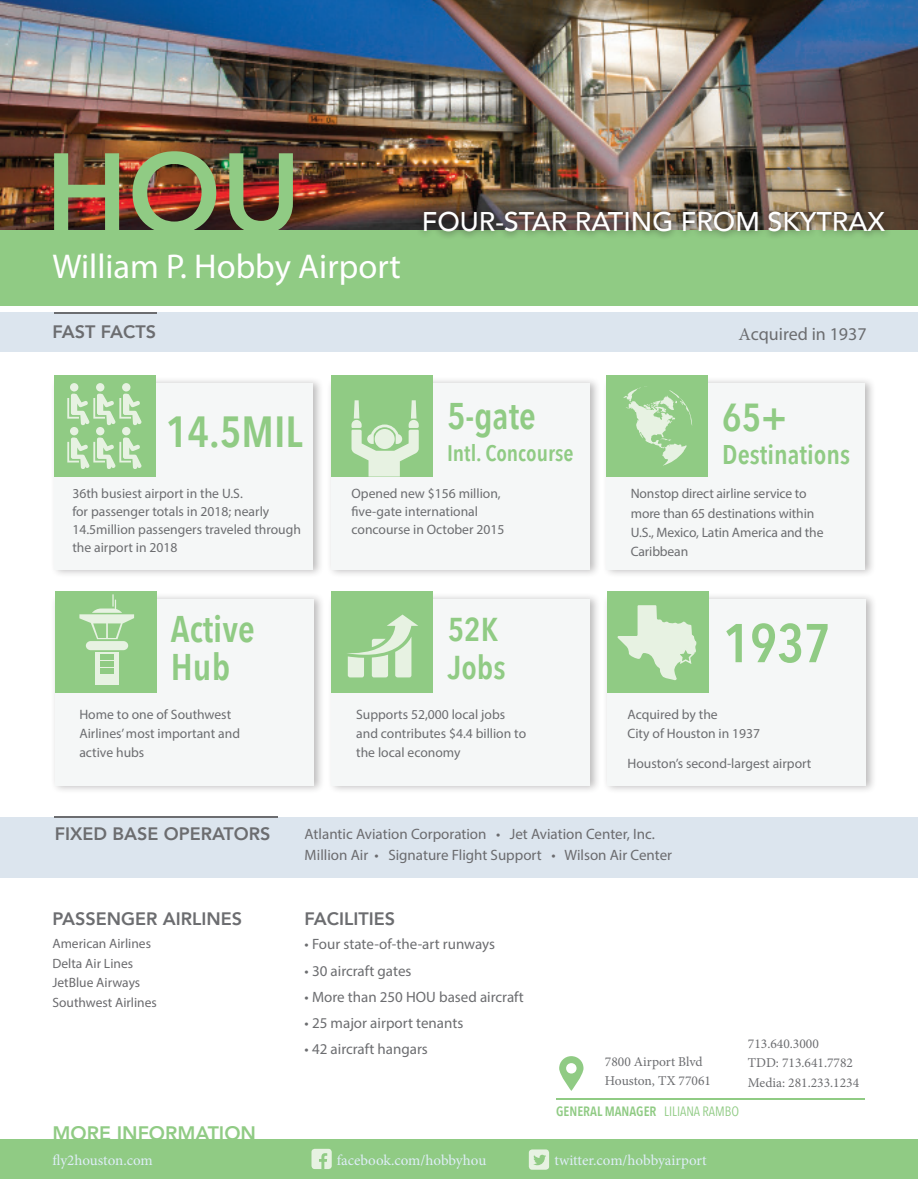
<style>
.page{position:relative;width:918px;height:1188px;background:#fff}
.page>*{position:absolute;margin:0;border:0;box-sizing:border-box;transform-origin:0 0}
.t1{font:800 111.6px "Avenir";color:#90cb84}
.t2{font:600 54px "Avenir Next Condensed";color:#90cb84}
.t3{font:600 43.5px "Avenir Next Condensed";color:#90cb84}
.t4{font:600 39px "Avenir Next Condensed";color:#90cb84}
.t5{font:600 37.05px/38.2px "Avenir Next Condensed";color:#90cb84}
.t6{font:34.5px "Myriad Pro";color:#fff}
.t7{font:600 33px/38.2px "Avenir Next Condensed";color:#90cb84}
.t8{font:500 27px "Avenir";color:#fff}
.t9{font:600 27px "Avenir Next Condensed";color:#90cb84}
.t10{font:600 22.5px "Avenir Next Condensed";color:#90cb84}
.t11{font:800 19.5px "Avenir";color:#90cb84}
.t12{font:800 18px "Avenir";color:#6c6d70}
.t13{font:18px "Myriad Pro";color:#6c6d70}
.t14{font:15px "Myriad Pro";color:#6c6d70}
.t15{font:15px/21px "Myriad Pro";color:#6b6b6e}
.t16{font:15px "Minion Pro";letter-spacing:-.005em;color:#dfedf8}
.t17{font:13.65px/19px "Myriad Pro";color:#6c6d70}
.t18{font:13.5px/19.5px "Minion Pro";color:#6c6d70}
.t19{font:13.5px "Myriad Pro";color:#6b6b6e}
.t20{font:600 13.5px "Avenir Next Condensed";color:#90cb84}
.s1{font-family:"Minion Pro"}
.s2{font-weight:400}
</style>
<div class="page">
<img style="left:0;top:0;width:918px;height:230px">
<div style="left:0;top:230px;width:918px;height:76px;background:#90cb84"></div>
<div style="left:51px;top:592px;width:274px;height:203px;background:#231f20;opacity:.3"></div>
<div style="left:55px;top:599px;width:258px;height:187px;background:#f5f7f7"></div>
<div style="left:55px;top:591px;width:101px;height:102px;background:#90cb84"></div>
<div style="left:327px;top:376px;width:274px;height:203px;background:#231f20;opacity:.3"></div>
<div style="left:331px;top:383px;width:258px;height:187px;background:#f5f7f7"></div>
<div style="left:331px;top:375px;width:101px;height:102px;background:#90cb84"></div>
<div style="left:602px;top:376px;width:274px;height:203px;background:#231f20;opacity:.3"></div>
<div style="left:606px;top:383px;width:259px;height:187px;background:#f5f7f7"></div>
<div style="left:606px;top:375px;width:102px;height:102px;background:#90cb84"></div>
<div style="left:603px;top:592px;width:274px;height:203px;background:#231f20;opacity:.3"></div>
<div style="left:607px;top:599px;width:258px;height:187px;background:#f5f7f7"></div>
<div style="left:607px;top:591px;width:102px;height:102px;background:#90cb84"></div>
<div style="left:50px;top:376px;width:274px;height:203px;background:#231f20;opacity:.3"></div>
<div style="left:54px;top:383px;width:259px;height:187px;background:#f5f7f7"></div>
<div style="left:54px;top:375px;width:102px;height:102px;background:#90cb84"></div>
<svg style="left:623px;top:386px;width:69px;height:80px"></svg>
<div style="left:0;top:817px;width:918px;height:61px;background:#dce5ee"></div>
<div style="left:0;top:312px;width:918px;height:40px;background:#dce5ee"></div>
<hr style="left:54px;top:312px;width:102px;height:2px;background:#6c6d70">
<svg style="left:559px;top:1056px;width:25px;height:35px"></svg>
<hr style="left:556px;top:1098px;width:309px;height:2px;background:#90cb84">
<hr style="left:55px;top:816px;width:223px;height:2px;background:#6c6d70">
<div style="left:327px;top:592px;width:275px;height:203px;background:#231f20;opacity:.3"></div>
<div style="left:332px;top:599px;width:258px;height:187px;background:#f5f7f7"></div>
<div style="left:332px;top:591px;width:101px;height:102px;background:#90cb84"></div>
<div style="left:95px;top:652px;width:23px;height:33px;background:#e7f2e2"></div>
<div style="left:100px;top:655px;width:14px;height:5px;background:#90cb84"></div>
<div style="left:100px;top:662px;width:14px;height:5px;background:#90cb84"></div>
<div style="left:100px;top:669px;width:14px;height:5px;background:#90cb84"></div>
<div style="left:86px;top:641px;width:42px;height:9px;background:#e7f2e2;border-radius:5px"></div>
<svg style="left:79px;top:594px;width:55px;height:45px"></svg>
<div style="left:70px;top:427px;width:8px;height:8px;background:#e7f2e2;border-radius:50%"></div>
<div style="left:96px;top:427px;width:8px;height:8px;background:#e7f2e2;border-radius:50%"></div>
<div style="left:122px;top:427px;width:8px;height:8px;background:#e7f2e2;border-radius:50%"></div>
<svg style="left:67px;top:437px;width:75px;height:32px"></svg>
<div style="left:70px;top:383px;width:8px;height:8px;background:#e7f2e2;border-radius:50%"></div>
<div style="left:96px;top:383px;width:8px;height:8px;background:#e7f2e2;border-radius:50%"></div>
<div style="left:122px;top:383px;width:8px;height:8px;background:#e7f2e2;border-radius:50%"></div>
<svg style="left:67px;top:393px;width:75px;height:33px"></svg>
<svg style="left:347px;top:615px;width:71px;height:62px"></svg>
<svg style="left:617px;top:605px;width:80px;height:76px"></svg>
<svg style="left:352px;top:400px;width:67px;height:77px"></svg>
<div style="left:416px;top:204px;width:476px;height:36px;background:#231f20;opacity:.75"></div>
<div style="left:0;top:1139px;width:918px;height:40px;background:#90cb84"></div>
<div style="left:311px;top:1149px;width:21px;height:20px;background:#e7f2e2;border-radius:3px"></div>
<svg style="left:319px;top:1153px;width:8px;height:16px"></svg>
<div style="left:529px;top:1149px;width:20px;height:21px;background:#e7f2e2;border-radius:3px"></div>
<svg style="left:533px;top:1155px;width:13px;height:10px"></svg>
<p class="t1" style="left:45px;top:107px;width:258px">HOU</p>
<p class="t6" style="left:52px;top:246px;width:350px">William P. Hobby Airport</p>
<p class="t12" style="left:52px;top:317px;width:105px">FAST FACTS</p>
<p class="t3" style="left:166px;top:394px;width:138px">14.5MIL</p>
<p class="t8" style="left:422px;top:199px;width:465px">FOUR-STAR RATING FROM SKYTRAX</p>
<p class="t5" style="left:447px;top:396px;width:90px">5-gate</p>
<p class="t10" style="left:447px;top:434px;width:128px">Intl. Concourse</p>
<p class="t13" style="left:738px;top:323px;width:130px"><span class="s1">A</span>cquired in 1937</p>
<p class="t4" style="left:722px;top:384px;width:66px">65+</p>
<p class="t9" style="left:722px;top:431px;width:129px">Destinations</p>
<p class="t17" style="left:72px;top:485px;width:230px;line-height:17.7px">36th busiest airport in the U.S.<br>for passenger totals in 2018; nearly<br>14.5million passengers traveled through the airport in 2018</p>
<p class="t5" style="left:171px;top:609px;width:85px">Active<br>Hub</p>
<p class="t17" style="left:79px;top:705px;width:162px">Home to one of Southwest<br>Airlines’ most important and active hubs</p>
<p class="t17" style="left:352px;top:485px;width:154px;line-height:17.7px">Opened new $156 million, five-gate international concourse in October 2015</p>
<p class="t7" style="left:448px;top:610px;width:59px">52K<br>Jobs</p>
<p class="t17" style="left:356px;top:705px;width:171px">Supports 52,000 local jobs and contributes $4.4 billion to the local economy</p>
<p class="t17" style="left:631px;top:484px;width:194px">Nonstop direct airline service to more than 65 destinations within<br>U.S., Mexico, Latin America and the<br>Caribbean</p>
<p class="t2" style="left:723px;top:597px;width:109px">1937</p>
<p class="t17" style="left:628px;top:705px;width:134px">Acquired by the<br>City of Houston in 1937</p>
<p class="t17" style="left:628px;top:754px;width:185px">Houston’s second-largest airport</p>
<p class="t12" style="left:55px;top:820px;width:217px">FIXED BASE OPERATORS</p>
<p class="t15" style="left:305px;top:823px;width:369px">Atlantic Aviation Corporation • Jet Aviation Center, Inc.<br>Million Air • Signature Flight Support • Wilson Air Center</p>
<p class="t12" style="left:52px;top:905px;width:191px">PASSENGER AIRLINES</p>
<p class="t19" style="left:52px;top:935px;width:100px">American Airlines</p>
<p class="t19" style="left:52px;top:955px;width:82px">Delta Air Lines</p>
<p class="t19" style="left:52px;top:974px;width:89px">JetBlue Airways</p>
<p class="t19" style="left:52px;top:994px;width:106px">Southwest Airlines</p>
<p class="t11" style="left:52px;top:1118px;width:205px">MORE INFORMATION</p>
<p class="t12" style="left:305px;top:905px;width:92px">FACILITIES</p>
<p class="t14" style="left:305px;top:935px;width:192px">• Four state-of-the-art runways</p>
<p class="t14" style="left:305px;top:961px;width:108px">• 30 aircraft gates</p>
<p class="t14" style="left:305px;top:988px;width:221px">• More than 250 HOU based aircraft</p>
<p class="t14" style="left:305px;top:1014px;width:160px">• 25 major airport tenants</p>
<p class="t14" style="left:305px;top:1040px;width:125px">• 42 aircraft hangars</p>
<p class="t18" style="left:605px;top:1052px;width:99px">7800 Airport Blvd</p>
<p class="t18" style="left:605px;top:1071px;width:108px">Houston, TX 77061</p>
<p class="t20" style="left:556px;top:1100px;width:184px">GENERAL MANAGER <span class="s2">LILIANA RAMBO</span></p>
<p class="t16" style="left:52px;top:1150px;width:102px">fly2houston.com</p>
<p class="t16" style="left:337px;top:1150px;width:151px">facebook.com/hobbyhou</p>
<p class="t16" style="left:554px;top:1150px;width:154px">twitter.com/hobbyairport</p>
<p class="t18" style="left:748px;top:1034px;width:72px">713.640.3000</p>
<p class="t18" style="left:748px;top:1053px;width:113px">TDD: 713.641.7782<br>Media: 281.233.1234</p>
</div>
